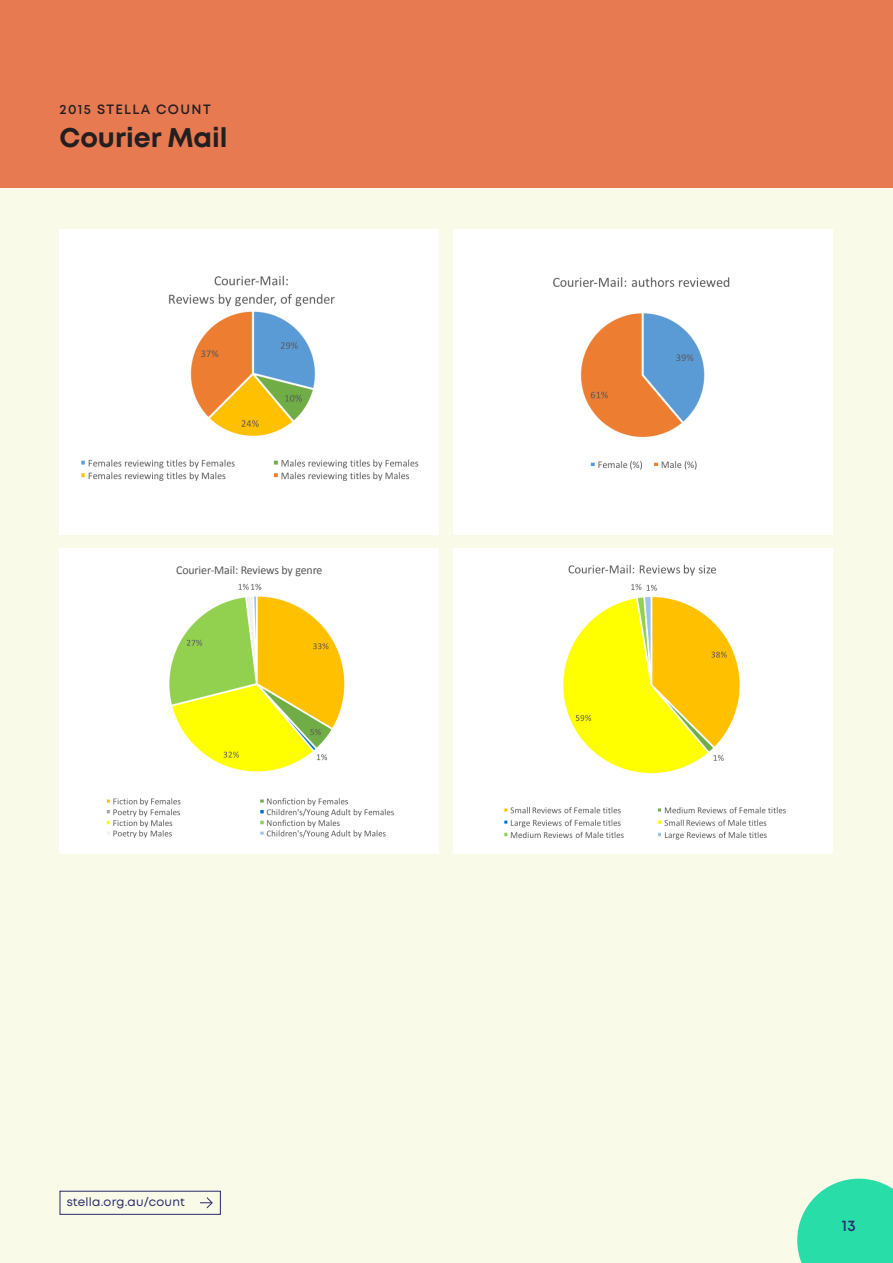
<style>
.page{position:relative;width:893px;height:1263px;background:#fafae8}
.page>*{position:absolute;margin:0;border:0;box-sizing:border-box;transform-origin:0 0}
.t1{font:700 27px "Mont";color:#231f20}
.t2{font:600 15.45px "Mont";color:#282a6e}
.t3{font:600 13.5px "Mont";letter-spacing:.1em;color:#231f20}
.t4{font:12px "Calibri";letter-spacing:-.01em;color:#57585a}
.t5{font:11.85px "Mont";letter-spacing:.02em;color:#282a6e}
</style>
<div class="page">
<svg style="left:797px;top:1179px;width:96px;height:84px;background:#42e0af"></svg>
<div style="left:60px;top:1191px;width:161px;height:24px;border:1px solid #282a6e"></div>
<svg style="left:200px;top:1197px;width:13px;height:12px"></svg>
<div style="left:0;top:0;width:893px;height:188px;background:#e87a52"></div>
<div style="left:454px;top:229px;width:379px;height:305px;background:#fff"></div>
<img style="left:553px;top:277px;width:177px;height:193px">
<div style="left:60px;top:549px;width:379px;height:305px;background:#fff"></div>
<div style="left:60px;top:229px;width:379px;height:305px;background:#fff"></div>
<div style="left:454px;top:549px;width:379px;height:305px;background:#fff"></div>
<img style="left:106px;top:583px;width:288px;height:254px">
<img style="left:504px;top:564px;width:282px;height:275px">
<img style="left:81px;top:275px;width:338px;height:205px">
<p class="t3" style="left:60px;top:101px;width:153px">2015 STELLA COUNT</p>
<h1 class="t1" style="left:60px;top:120px;width:170px">Courier Mail</h1>
<p class="t4" style="left:176px;top:563px;width:148px">Courier-Mail: Reviews by genre</p>
<p class="t5" style="left:67px;top:1194px;width:120px">stella.org.au/count</p>
<p class="t2" style="left:842px;top:1215px;width:15px">13</p>
</div>
